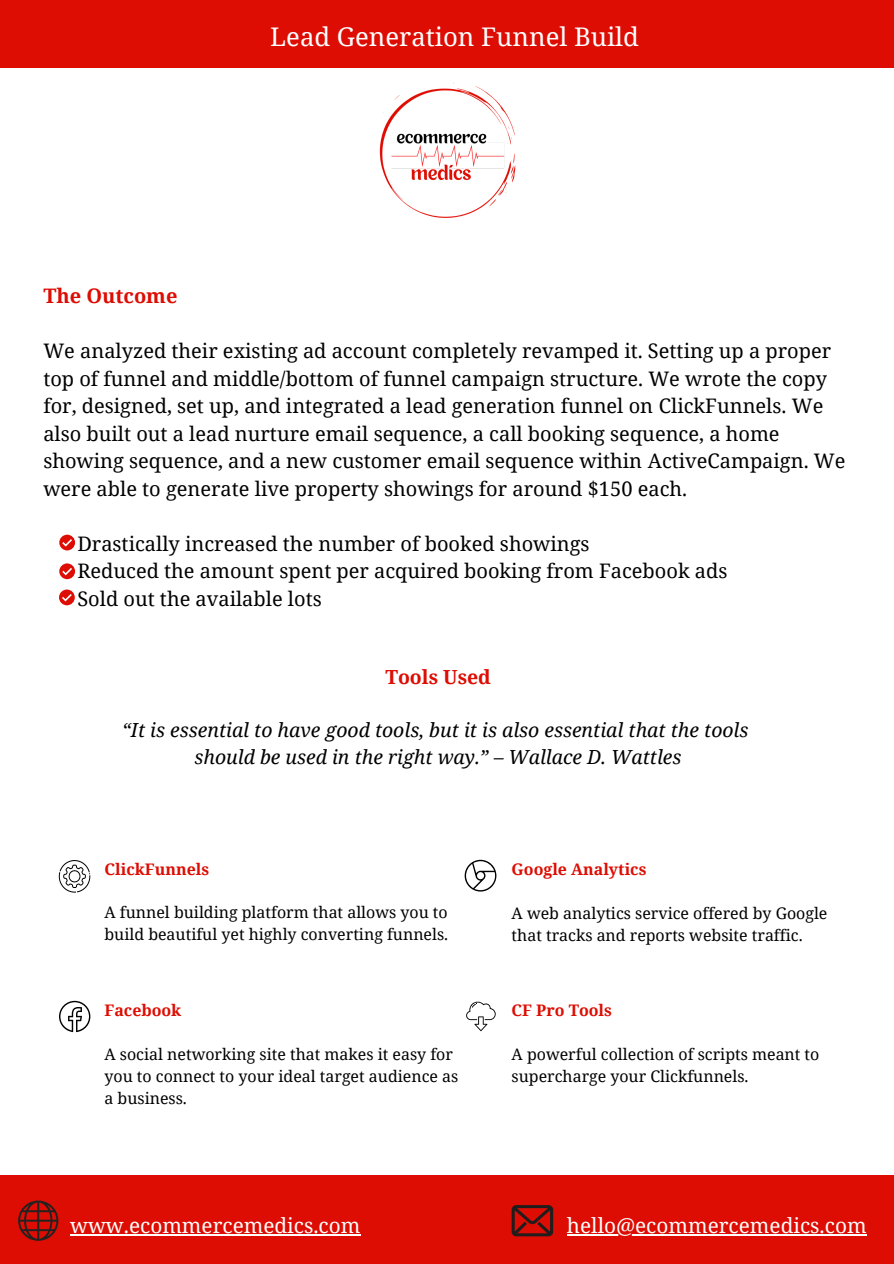
<style>
.page{position:relative;width:894px;height:1264px;background:#fff}
.page>*{position:absolute;margin:0;border:0;box-sizing:border-box;transform-origin:0 0}
.t1{font:25.65px "Noto Serif";color:#fff}
.t2{font:20.7px "Noto Serif";color:#fff}
.t3{font:19.95px/27.5px "Noto Serif";color:#000}
.t4{font:700 19.95px "Noto Serif";color:#dd0d03}
.t5{font:italic 19.35px "Noto Serif";color:#000}
.t6{font:700 19.35px "Noto Serif";color:#dd0d03}
.t7{font:15.9px/21.9px "Noto Serif";color:#000}
.t8{font:700 15.9px "Noto Serif";color:#dd0d03}
</style>
<div class="page">
<div style="left:0;top:1175px;width:893px;height:88px;background:#dd0d03"></div>
<svg style="left:18px;top:1200px;width:40px;height:40px"></svg>
<svg style="left:511px;top:1205px;width:42px;height:31px"></svg>
<svg style="left:59px;top:860px;width:31px;height:32px"></svg>
<svg style="left:464px;top:859px;width:32px;height:32px"></svg>
<div style="left:0;top:0;width:893px;height:67px;background:#dd0d03"></div>
<img style="left:379px;top:82px;width:137px;height:136px">
<svg style="left:59px;top:1000px;width:31px;height:32px"></svg>
<svg style="left:466px;top:1001px;width:30px;height:30px"></svg>
<hr style="left:70px;top:1233px;width:290px;height:2px;background:#fff">
<hr style="left:566px;top:1233px;width:300px;height:2px;background:#fff">
<svg style="left:59px;top:534px;width:16px;height:16px"></svg>
<svg style="left:59px;top:563px;width:16px;height:16px"></svg>
<svg style="left:59px;top:589px;width:16px;height:16px"></svg>
<p class="t1" style="left:270px;top:18px;width:370px">Lead Generation Funnel Build</p>
<p class="t4" style="left:43px;top:282px;width:135px">The Outcome</p>
<p class="t3" style="left:43px;top:337px;width:803px">We analyzed their existing ad account completely revamped it. Setting up a proper top of funnel and middle/bottom of funnel campaign structure. We wrote the copy for, designed, set up, and integrated a lead generation funnel on ClickFunnels. We also built out a lead nurture email sequence, a call booking sequence, a home showing sequence, and a new customer email sequence within ActiveCampaign. We were able to generate live property showings for around $150 each.</p>
<p class="t3" style="left:77px;top:529px;width:513px">Drastically increased the number of booked showings</p>
<p class="t3" style="left:77px;top:557px;width:651px">Reduced the amount spent per acquired booking from Facebook ads</p>
<p class="t3" style="left:77px;top:584px;width:246px">Sold out the available lots</p>
<p class="t6" style="left:385px;top:663px;width:107px">Tools Used</p>
<p class="t5" style="left:122px;top:716px;width:627px">“It is essential to have good tools, but it is also essential that the tools</p>
<p class="t5" style="left:194px;top:743px;width:488px">should be used in the right way.” – Wallace D. Wattles</p>
<p class="t8" style="left:104px;top:857px;width:106px">ClickFunnels</p>
<p class="t7" style="left:104px;top:901px;width:345px">A funnel building platform that allows you to build beautiful yet highly converting funnels.</p>
<p class="t8" style="left:104px;top:999px;width:78px">Facebook</p>
<p class="t7" style="left:104px;top:1042px;width:355px">A social networking site that makes it easy for you to connect to your ideal target audience as a business.</p>
<p class="t8" style="left:511px;top:858px;width:136px">Google Analytics</p>
<p class="t7" style="left:511px;top:901px;width:317px">A web analytics service offered by Google that tracks and reports website traffic.</p>
<p class="t8" style="left:511px;top:999px;width:102px">CF Pro Tools</p>
<p class="t7" style="left:511px;top:1042px;width:309px">A powerful collection of scripts meant to supercharge your Clickfunnels.</p>
<p class="t2" style="left:70px;top:1210px;width:291px">www.ecommercemedics.com</p>
<p class="t2" style="left:566px;top:1210px;width:301px">hello@ecommercemedics.com</p>
</div>
